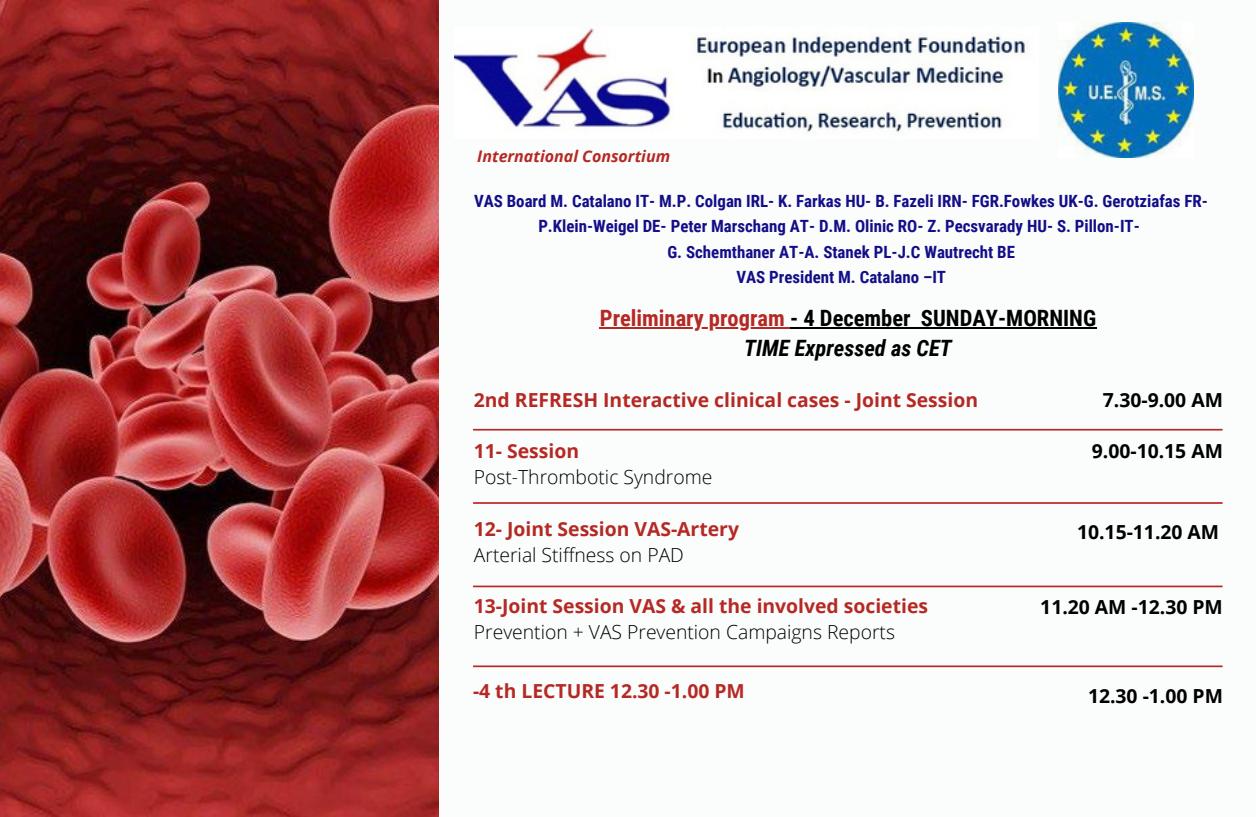
<style>
.page{position:relative;width:1256px;height:817px;background:#fbfcfc}
.page>*{position:absolute;margin:0;border:0;box-sizing:border-box;transform-origin:0 0}
.t1{font:700 22.5px/30.4px "Roboto Condensed";color:#000;text-align:center}
.t2{font:700 19.35px "Open Sans";color:#b52924}
.t3{font:300 19.35px "Open Sans";color:#000}
.t4{font:700 19.35px "Open Sans";color:#000}
.t5{font:700 16.88px/25.2px "Roboto Condensed";color:#130e88;text-align:center}
.t6{font:italic 700 15.97px "Open Sans";color:#b52924}
.s1{color:#b52924}
.s2{font-style:italic}
</style>
<div class="page">
<img style="left:0;top:0;width:439px;height:817px">
<img style="left:454px;top:28px;width:571px;height:104px">
<img style="left:1058px;top:23px;width:135px;height:135px">
<hr style="left:600px;top:327px;width:190px;height:2px;background:#b52924">
<hr style="left:790px;top:327px;width:120px;height:2px;background:#000">
<svg style="left:910px;top:327px;width:11px;height:2px"></svg>
<hr style="left:921px;top:327px;width:175px;height:2px;background:#000">
<hr style="left:473px;top:429px;width:749px;height:1px;background:#b52924">
<hr style="left:473px;top:502px;width:749px;height:2px;background:#b52924">
<hr style="left:473px;top:585px;width:749px;height:2px;background:#b52924">
<hr style="left:473px;top:665px;width:749px;height:2px;background:#b52924">
<p class="t6" style="left:477px;top:145px;width:194px">International Consortium</p>
<p class="t5" style="left:474px;top:189px;width:735px">VAS Board M. Catalano IT- M.P. Colgan IRL- K. Farkas HU- B. Fazeli IRN- FGR.Fowkes UK-G. Gerotziafas FR-P.Klein-Weigel DE- Peter Marschang AT- D.M. Olinic RO- Z. Pecsvarady HU- S. Pillon-IT-<br>G. Schemthaner AT-A. Stanek PL-J.C Wautrecht BE<br>VAS President M. Catalano –IT</p>
<h1 class="t1" style="left:600px;top:303px;width:498px"><span class="s1">Preliminary program</span> - 4 December SUNDAY-MORNING<br><span class="s2">TIME Expressed as CET</span></h1>
<p class="t2" style="left:474px;top:386px;width:506px">2nd REFRESH Interactive clinical cases - Joint Session</p>
<p class="t2" style="left:474px;top:438px;width:107px">11- Session</p>
<p class="t3" style="left:474px;top:463px;width:240px">Post-Thrombotic Syndrome</p>
<p class="t2" style="left:474px;top:515px;width:267px">12- Joint Session VAS-Artery</p>
<p class="t3" style="left:474px;top:541px;width:211px">Arterial Stiffness on PAD</p>
<p class="t2" style="left:474px;top:592px;width:456px">13-Joint Session VAS &amp; all the involved societies</p>
<p class="t3" style="left:474px;top:618px;width:422px">Prevention + VAS Prevention Campaigns Reports</p>
<p class="t4" style="left:1102px;top:386px;width:121px">7.30-9.00 AM</p>
<p class="t4" style="left:1091px;top:438px;width:133px">9.00-10.15 AM</p>
<p class="t4" style="left:1077px;top:518px;width:144px">10.15-11.20 AM</p>
<p class="t4" style="left:1040px;top:593px;width:184px">11.20 AM -12.30 PM</p>
<p class="t2" style="left:473px;top:677px;width:273px">-4 th LECTURE 12.30 -1.00 PM</p>
<p class="t4" style="left:1088px;top:682px;width:136px">12.30 -1.00 PM</p>
</div>
